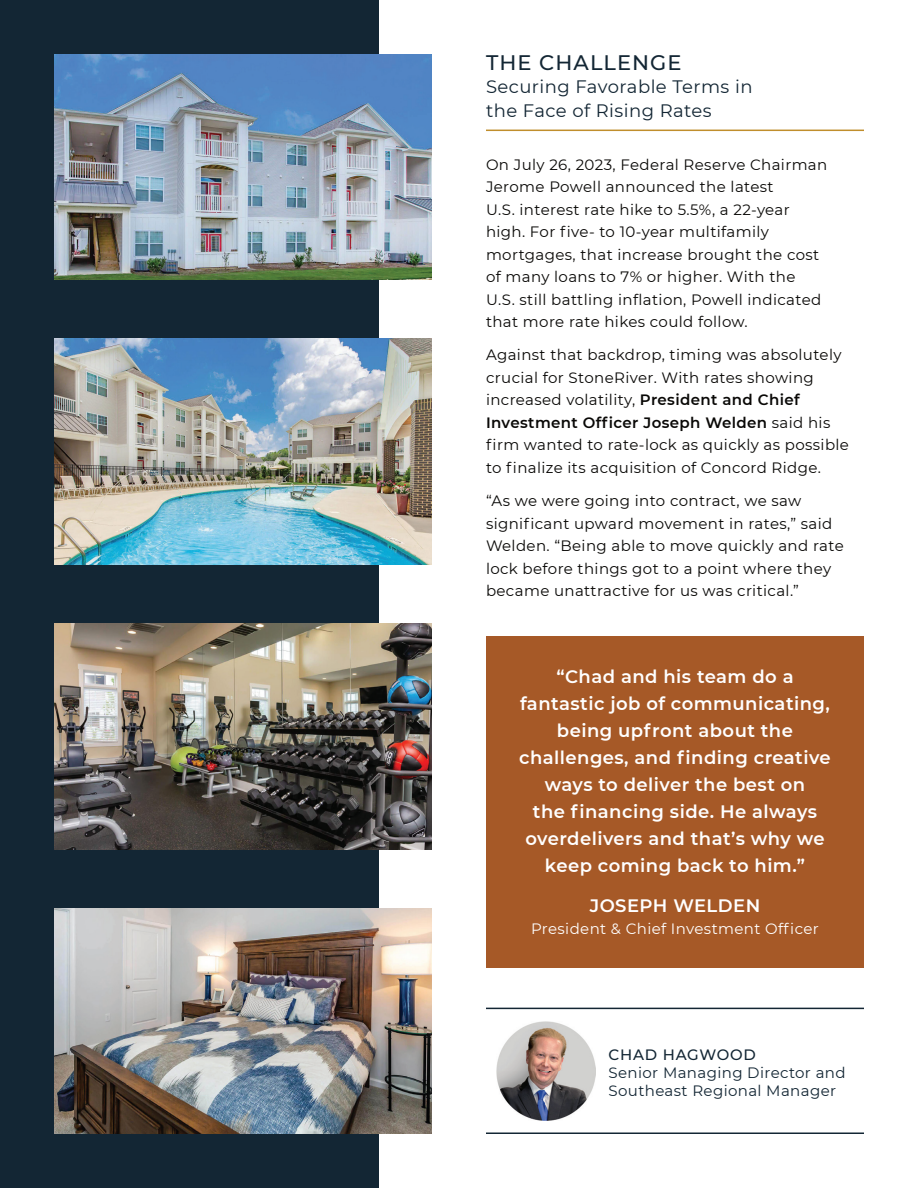
<style>
.page{position:relative;width:918px;height:1188px;background:#fff}
.page>*{position:absolute;margin:0;border:0;box-sizing:border-box;transform-origin:0 0}
.t1{font:500 21px "Montserrat";letter-spacing:.05em;color:#132634}
.t2{font:600 18px/27px "Montserrat";letter-spacing:.025em;color:#fff;text-align:center}
.t3{font:18px/24px "Montserrat";letter-spacing:.025em;color:#132634}
.t4{font:15px/22.5px "Montserrat";letter-spacing:.025em;color:#090806}
.t5{font:15px/18px "Montserrat";letter-spacing:.025em;color:#132634}
.t6{font:15px "Montserrat";letter-spacing:.025em;color:#fff}
.t7{font:500 15px "Montserrat";letter-spacing:.05em;color:#132634}
.s1{font-weight:600}
</style>
<div class="page">
<div style="left:0;top:0;width:378px;height:1188px;background:#132634"></div>
<hr style="left:486px;top:130px;width:378px;height:1px;background:#c08e2c">
<img style="left:54px;top:339px;width:378px;height:225px">
<img style="left:54px;top:909px;width:378px;height:225px">
<img style="left:54px;top:54px;width:378px;height:225px">
<img style="left:54px;top:624px;width:378px;height:225px">
<hr style="left:486px;top:1008px;width:378px;height:1px;background:#132634">
<hr style="left:486px;top:1132px;width:378px;height:2px;background:#132634">
<img style="left:497px;top:1022px;width:98px;height:98px">
<div style="left:486px;top:636px;width:378px;height:332px;background:#a65927"></div>
<h1 class="t1" style="left:486px;top:48px;width:197px">THE CHALLENGE</h1>
<p class="t3" style="left:486px;top:74px;width:268px">Securing Favorable Terms in the Face of Rising Rates</p>
<p class="t4" style="left:486px;top:152px;width:343px">On July 26, 2023, Federal Reserve Chairman Jerome Powell announced the latest<br>U.S. interest rate hike to 5.5%, a 22-year high. For five- to 10-year multifamily mortgages, that increase brought the cost of many loans to 7% or higher. With the U.S. still battling inflation, Powell indicated that more rate hikes could follow.</p>
<p class="t4" style="left:486px;top:343px;width:365px">Against that backdrop, timing was absolutely crucial for StoneRiver. With rates showing increased volatility, <span class="s1">President and Chief Investment Officer Joseph Welden</span> said his firm wanted to rate-lock as quickly as possible to finalize its acquisition of Concord Ridge.</p>
<p class="t4" style="left:486px;top:489px;width:359px">“As we were going into contract, we saw significant upward movement in rates,” said Welden. “Being able to move quickly and rate lock before things got to a point where they became unattractive for us was critical.”</p>
<p class="t2" style="left:519px;top:662px;width:313px">“Chad and his team do a fantastic job of communicating, being upfront about the challenges, and finding creative ways to deliver the best on<br>the financing side. He always overdelivers and that’s why we keep coming back to him.”</p>
<p class="t2" style="left:590px;top:891px;width:172px">JOSEPH WELDEN</p>
<p class="t6" style="left:531px;top:918px;width:289px">President &amp; Chief Investment Officer</p>
<p class="t7" style="left:609px;top:1045px;width:149px">CHAD HAGWOOD</p>
<p class="t5" style="left:609px;top:1063px;width:239px">Senior Managing Director and<br>Southeast Regional Manager</p>
</div>
